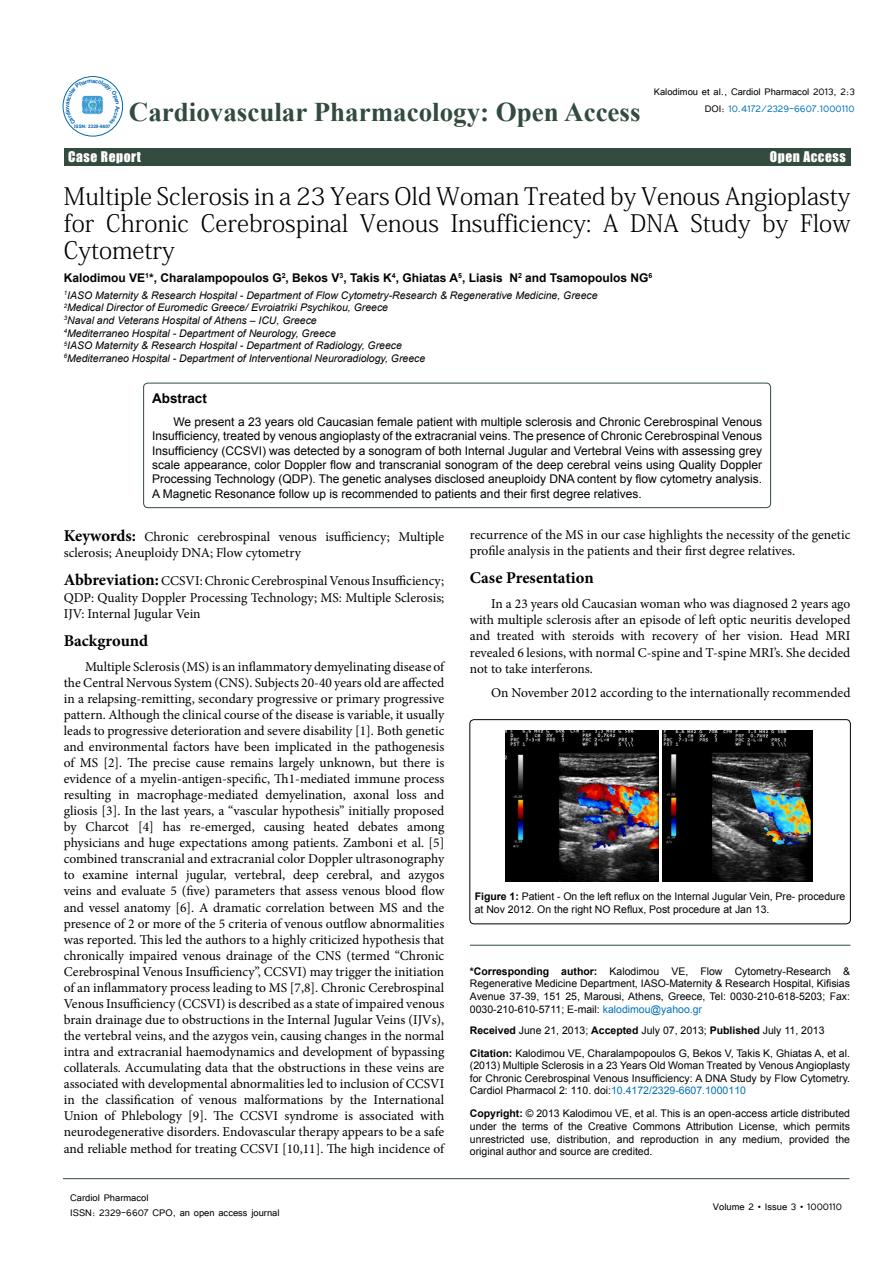
<style>
.page{position:relative;width:893px;height:1263px;background:#fff}
.page>*{position:absolute;margin:0;border:0;box-sizing:border-box;transform-origin:0 0}
.t1{font:700 27px "Times New Roman";color:#324b3e}
.t2{font:24px/27px "Adobe Fangsong Std";color:#000;text-align:justify}
.t3{font:700 16.5px "Minion Pro";color:#000}
.t4{font:16.5px "Impact";letter-spacing:.04em;color:#fff}
.t5{font:13.5px/16px "Minion Pro";color:#000;text-align:justify}
.t6{font:13.5px "Impact";letter-spacing:.04em;color:#fff}
.t7{font:700 13.5px "Arial";color:#000}
.t8{font:12px/14.4px "Arial";color:#000;text-align:justify}
.t9{font:12px/14.4px "Tunga";color:#000}
.t10{font:700 12px "Arial";color:#000}
.t11{font:10.5px/12.6px "Arial";color:#000;text-align:justify}
.t12{font:italic 10.5px/12.6px "Arial";color:#000}
.t13{font:700 4.65px "Arial";color:#0166b3}
.s1{color:#0072bc}
.s2{font-weight:700;font-size:16.5px}
.s3{font-weight:700}
</style>
<div class="page">
<hr style="left:63px;top:1178px;width:787px;height:1px;background:#344b3f">
<div style="left:64px;top:148px;width:786px;height:17px;background:#344b3f"></div>
<hr style="left:470px;top:945px;width:380px;height:1px;background:#344b3f">
<div style="left:144px;top:383px;width:627px;height:125px;border:1px solid #344b3f;border-radius:4px"></div>
<img style="left:505px;top:731px;width:154px;height:150px">
<img style="left:662px;top:731px;width:150px;height:150px">
<div style="left:470px;top:720px;width:380px;height:204px;border:1px solid #000;border-radius:4px"></div>
<div style="left:63px;top:76px;width:60px;height:60px;border:1px solid #0166b3;border-radius:50%"></div>
<svg style="left:66px;top:80px;width:54px;height:45px"></svg>
<p class="t13" style="left:74px;top:123px;width:38px">ISSN: 2329-6607</p>
<h1 class="t1" style="left:129px;top:93px;width:513px">Cardiovascular Pharmacology: Open Access</h1>
<p class="t9" style="left:654px;top:83px;width:202px;line-height:16.8px;text-align:right">Kalodimou et al., Cardiol Pharmacol 2013, 2:3<br>DOI: <span class="s1">10.4172/2329-6607.1000110</span></p>
<p class="t4" style="left:68px;top:140px;width:124px">Research Article</p>
<p class="t4" style="left:753px;top:140px;width:94px">Open Access</p>
<p class="t6" style="left:68px;top:147px;width:74px">Case Report</p>
<p class="t6" style="left:770px;top:146px;width:77px">Open Access</p>
<h2 class="t2" style="left:64px;top:183px;width:788px">Multiple Sclerosis in a 23 Years Old Woman Treated by Venous Angioplasty for Chronic Cerebrospinal Venous Insufficiency: A DNA Study by Flow Cytometry</h2>
<p class="t10" style="left:64px;top:270px;width:590px">Kalodimou VE<sup>1</sup>*, Charalampopoulos G<sup>2</sup>, Bekos V<sup>3</sup>, Takis K<sup>4</sup>, Ghiatas A<sup>5</sup>, Liasis N<sup>2</sup> and Tsamopoulos NG<sup>6</sup></p>
<p class="t12" style="left:64px;top:289px;width:535px"><sup>1</sup>IASO Maternity &amp; Research Hospital - Department of Flow Cytometry-Research &amp; Regenerative Medicine, Greece <sup>2</sup>Medical Director of Euromedic Greece/ Evroiatriki Psychikou, Greece<br><sup>3</sup>Naval and Veterans Hospital of Athens – ICU, Greece<br><sup>4</sup>Mediterraneo Hospital - Department of Neurology, Greece<br><sup>5</sup>IASO Maternity &amp; Research Hospital - Department of Radiology, Greece<br><sup>6</sup>Mediterraneo Hospital - Department of Interventional Neuroradiology, Greece</p>
<p class="t7" style="left:152px;top:389px;width:56px">Abstract</p>
<p class="t8" style="left:152px;top:415px;width:611px;text-indent:21px">We present a 23 years old Caucasian female patient with multiple sclerosis and Chronic Cerebrospinal Venous Insufficiency, treated by venous angioplasty of the extracranial veins. The presence of Chronic Cerebrospinal Venous Insufficiency (CCSVI) was detected by a sonogram of both Internal Jugular and Vertebral Veins with assessing grey scale appearance, color Doppler flow and transcranial sonogram of the deep cerebral veins using Quality Doppler Processing Technology (QDP). The genetic analyses disclosed aneuploidy DNA content by flow cytometry analysis.<br>A Magnetic Resonance follow up is recommended to patients and their first degree relatives.</p>
<p class="t5" style="left:64px;top:529px;width:382px"><span class="s2">Keywords:</span> Chronic cerebrospinal venous isufficiency; Multiple sclerosis; Aneuploidy DNA; Flow cytometry</p>
<p class="t5" style="left:64px;top:573px;width:382px"><span class="s2">Abbreviation:</span>CCSVI: Chronic Cerebrospinal Venous Insufficiency; QDP: Quality Doppler Processing Technology; MS: Multiple Sclerosis; IJV: Internal Jugular Vein</p>
<p class="t3" style="left:64px;top:629px;width:86px">Background</p>
<p class="t5" style="left:64px;top:658px;width:382px;text-indent:21px">Multiple Sclerosis (MS) is an inflammatory demyelinating disease of the Central Nervous System (CNS). Subjects 20-40 years old are affected in a relapsing-remitting, secondary progressive or primary progressive pattern. Although the clinical course of the disease is variable, it usually leads to progressive deterioration and severe disability [1]. Both genetic and environmental factors have been implicated in the pathogenesis of MS [2]. The precise cause remains largely unknown, but there is evidence of a myelin-antigen-specific, Th1-mediated immune process resulting in macrophage-mediated demyelination, axonal loss and gliosis [3]. In the last years, a “vascular hypothesis” initially proposed by Charcot [4] has re-emerged, causing heated debates among physicians and huge expectations among patients. Zamboni et al. [5] combined transcranial and extracranial color Doppler ultrasonography to examine internal jugular, vertebral, deep cerebral, and azygos veins and evaluate 5 (five) parameters that assess venous blood flow and vessel anatomy [6]. A dramatic correlation between MS and the presence of 2 or more of the 5 criteria of venous outflow abnormalities was reported. This led the authors to a highly criticized hypothesis that chronically impaired venous drainage of the CNS (termed “Chronic Cerebrospinal Venous Insufficiency”, CCSVI) may trigger the initiation of an inflammatory process leading to MS [7,8]. Chronic Cerebrospinal Venous Insufficiency (CCSVI) is described as a state of impaired venous brain drainage due to obstructions in the Internal Jugular Veins (IJVs), the vertebral veins, and the azygos vein, causing changes in the normal intra and extracranial haemodynamics and development of bypassing collaterals. Accumulating data that the obstructions in these veins are associated with developmental abnormalities led to inclusion of CCSVI in the classification of venous malformations by the International Union of Phlebology [9]. The CCSVI syndrome is associated with neurodegenerative disorders. Endovascular therapy appears to be a safe and reliable method for treating CCSVI [10,11]. The high incidence of</p>
<p class="t5" style="left:470px;top:526px;width:382px">recurrence of the MS in our case highlights the necessity of the genetic profile analysis in the patients and their first degree relatives.</p>
<p class="t3" style="left:470px;top:566px;width:125px">Case Presentation</p>
<p class="t5" style="left:470px;top:596px;width:382px;text-indent:21px">In a 23 years old Caucasian woman who was diagnosed 2 years ago with multiple sclerosis after an episode of left optic neuritis developed and treated with steroids with recovery of her vision. Head MRI revealed 6 lesions, with normal C-spine and T-spine MRI’s. She decided not to take interferons.</p>
<p class="t5" style="left:491px;top:685px;width:361px">On November 2012 according to the internationally recommended</p>
<p class="t11" style="left:475px;top:890px;width:372px"><span class="s3">Figure 1:</span> Patient - On the left reflux on the Internal Jugular Vein, Pre- procedure at Nov 2012. On the right NO Reflux, Post procedure at Jan 13.</p>
<p class="t11" style="left:470px;top:965px;width:382px"><span class="s3">*Corresponding author:</span> Kalodimou VE, Flow Cytometry-Research &amp; Regenerative Medicine Department, IASO-Maternity &amp; Research Hospital, Kifisias Avenue 37-39, 151 25, Marousi, Athens, Greece, Tel: 0030-210-618-5203; Fax:<br>0030-210-610-5711; E-mail: <span class="s1">kalodimou@yahoo.gr</span></p>
<p class="t11" style="left:470px;top:1019px;width:382px;line-height:23px"><span class="s3">Received</span> June 21, 2013; <span class="s3">Accepted</span> July 07, 2013; <span class="s3">Published</span> July 11, 2013<br><span class="s3">Citation:</span> Kalodimou VE, Charalampopoulos G, Bekos V, Takis K, Ghiatas A, et al.</p>
<p class="t11" style="left:470px;top:1059px;width:382px">(2013) Multiple Sclerosis in a 23 Years Old Woman Treated by Venous Angioplasty for Chronic Cerebrospinal Venous Insufficiency: A DNA Study by Flow Cytometry.<br>Cardiol Pharmacol 2: 110. doi:<span class="s1">10.4172/2329-6607.1000110</span></p>
<p class="t11" style="left:470px;top:1107px;width:382px"><span class="s3">Copyright:</span> © 2013 Kalodimou VE, et al. This is an open-access article distributed under the terms of the Creative Commons Attribution License, which permits unrestricted use, distribution, and reproduction in any medium, provided the original author and source are credited.</p>
<p class="t9" style="left:70px;top:1190px;width:211px">Cardiol Pharmacol<br>ISSN: 2329-6607 CPO, an open access journal</p>
<p class="t9" style="left:713px;top:1199px;width:131px">Volume 2 • Issue 3 • 1000110</p>
</div>
